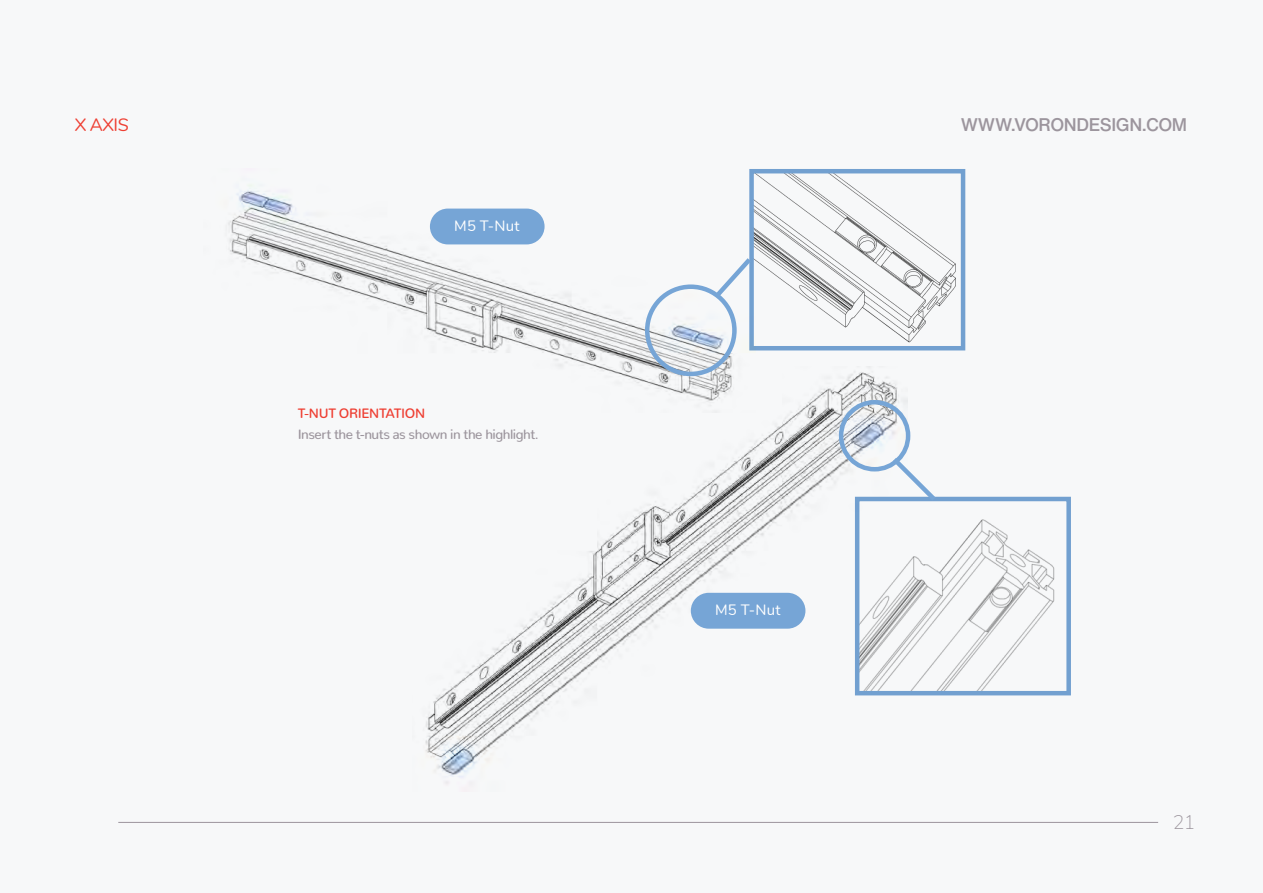
<style>
.page{position:relative;width:1263px;height:893px;background:#f7f8f9}
.page>*{position:absolute;margin:0;border:0;box-sizing:border-box;transform-origin:0 0}
.t1{font:200 19.5px "Nunito";color:#9c959d}
.t2{font:500 18px "Helvetica Now Text";letter-spacing:-.025em;color:#9c959d}
.Page_Title{font:18px "Nunito";color:#ee3f33}
.Callout_Text{font:15px "Nunito";letter-spacing:.01em;color:#fff}
.Info_Text{font:500 13.5px "Nunito";letter-spacing:-.035em;color:#9c959d}
.Info_Header{font:500 13.5px "Nunito";letter-spacing:-.025em;color:#ee3f33}
</style>
<div class="page">
<hr style="left:118px;top:822px;width:1040px;height:1px;background:#9c959d">
<img style="left:228px;top:185px;width:556px;height:182px">
<img style="left:754px;top:174px;width:202px;height:171px">
<div style="left:749px;top:169px;width:216px;height:181px;border:4px solid #76a5d6"></div>
<img style="left:425px;top:367px;width:482px;height:417px">
<img style="left:860px;top:502px;width:195px;height:188px">
<div style="left:855px;top:497px;width:216px;height:198px;border:4px solid #76a5d6"></div>
<div style="left:645px;top:284px;width:92px;height:92px;border:4px solid #76a5d6;border-radius:50%"></div>
<svg style="left:711px;top:253px;width:45px;height:49px"></svg>
<div style="left:430px;top:209px;width:114px;height:35px;background:#76a5d6;border-radius:18px"></div>
<div style="left:691px;top:593px;width:114px;height:36px;background:#76a5d6;border-radius:18px"></div>
<div style="left:839px;top:400px;width:71px;height:71px;border:4px solid #76a5d6;border-radius:50%"></div>
<svg style="left:888px;top:453px;width:52px;height:52px"></svg>
<p class="Page_Title" style="left:75px;top:111px;width:55px">X AXIS</p>
<p class="Callout_Text" style="left:454px;top:215px;width:67px">M5 T-Nut</p>
<p class="Info_Header" style="left:298px;top:402px;width:129px">T-NUT ORIENTATION</p>
<p class="Info_Text" style="left:298px;top:423px;width:243px">Insert the t-nuts as shown in the highlight.</p>
<p class="Callout_Text" style="left:715px;top:599px;width:67px">M5 T-Nut</p>
<h2 class="t2" style="left:961px;top:111px;width:228px">WWW.VORONDESIGN.COM</h2>
<h1 class="t1" style="left:1173px;top:808px;width:24px">21</h1>
</div>
